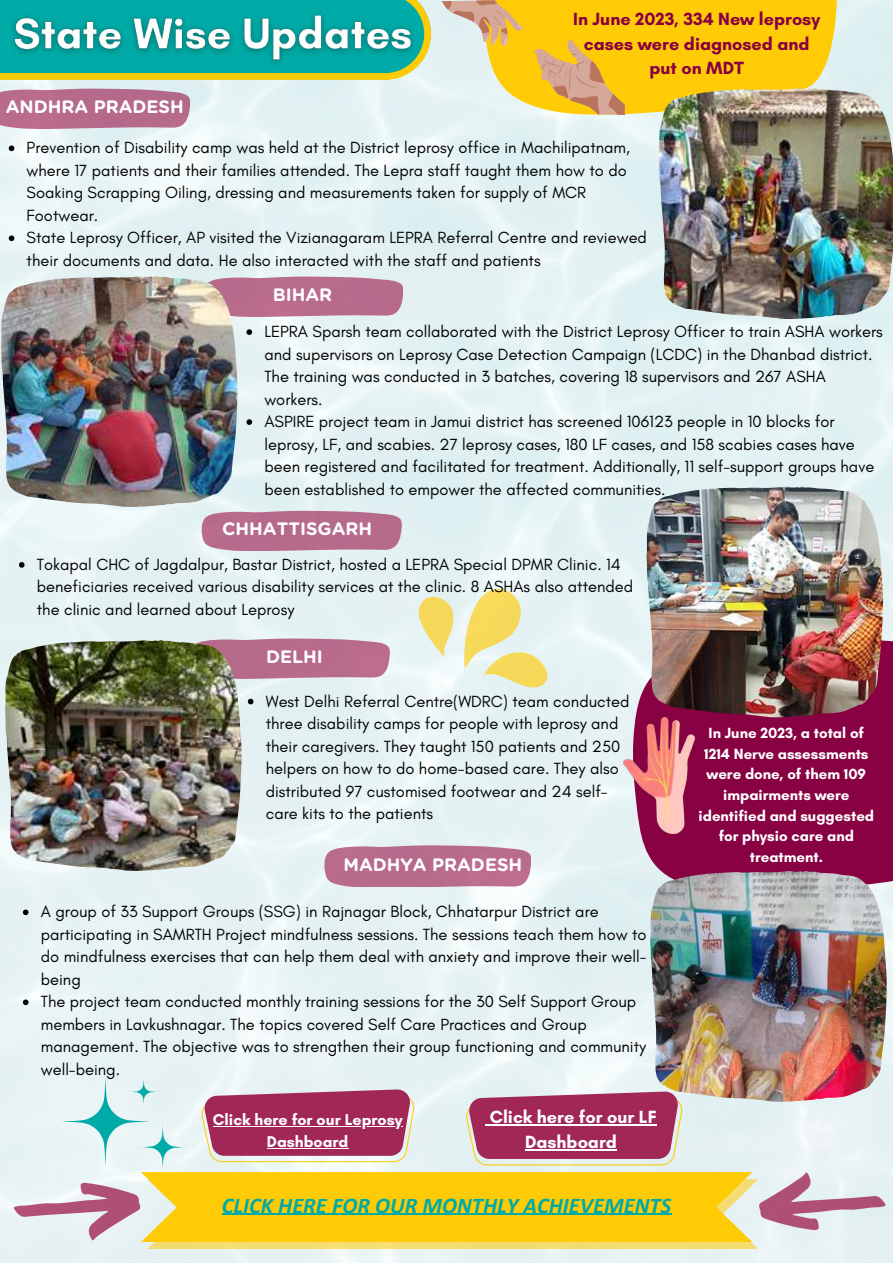
<style>
.page{position:relative;width:893px;height:1264px;background:#fff}
.page>*{position:absolute;margin:0;border:0;box-sizing:border-box;transform-origin:0 0}
.t1{font:italic 700 22.5px "Calibri";color:#00aaa6}
.t2{font:700 18px/24.8px "Glacial Indifference";color:#880142;text-align:center}
.t3{font:700 18px "Gotham Rounded";color:#fff}
.t4{font:700 18px/24.8px "Glacial Indifference";color:#fff;text-align:center}
.t5{font:16.5px/22.5px "Glacial Indifference";color:#000}
.t6{font:700 15.9px/21.9px "Glacial Indifference";color:#fff;text-align:center}
.t7{font:700 15px/20.7px "Glacial Indifference";color:#fff;text-align:center}
</style>
<div class="page">
<img style="left:0;top:0;width:892px;height:1262px">
<svg style="left:0;top:0;width:431px;height:80px;background:#d2ca3e"></svg>
<img style="left:3px;top:0;width:419px;height:72px">
<svg style="left:201px;top:510px;width:200px;height:40px;background:#ba7693"></svg>
<svg style="left:237px;top:276px;width:166px;height:40px;background:#bb7392"></svg>
<img style="left:1px;top:276px;width:236px;height:230px">
<svg style="left:246px;top:329px;width:6px;height:6px"></svg>
<svg style="left:246px;top:419px;width:6px;height:6px"></svg>
<svg style="left:324px;top:845px;width:206px;height:41px;background:#bc7493"></svg>
<svg style="left:189px;top:638px;width:200px;height:40px;background:#bb7593"></svg>
<img style="left:5px;top:640px;width:236px;height:230px">
<div style="left:632px;top:640px;width:260px;height:253px;background:#880142"></div>
<svg style="left:248px;top:698px;width:5px;height:6px"></svg>
<svg style="left:0;top:88px;width:189px;height:40px;background:#b97391"></svg>
<img style="left:646px;top:486px;width:236px;height:231px">
<img style="left:650px;top:871px;width:236px;height:199px">
<img style="left:658px;top:88px;width:234px;height:231px">
<svg style="left:442px;top:0;width:394px;height:115px;background:#edc640"></svg>
<img style="left:623px;top:717px;width:71px;height:116px">
<svg style="left:403px;top:575px;width:154px;height:126px;background:#ebecca"></svg>
<svg style="left:9px;top:145px;width:5px;height:6px"></svg>
<svg style="left:9px;top:235px;width:5px;height:6px"></svg>
<svg style="left:19px;top:562px;width:6px;height:5px"></svg>
<svg style="left:23px;top:909px;width:5px;height:6px"></svg>
<svg style="left:23px;top:999px;width:5px;height:6px"></svg>
<svg style="left:13px;top:1070px;width:873px;height:179px;background:#ddbd90"></svg>
<hr style="left:489px;top:1124px;width:167px;height:1px;background:#fff">
<hr style="left:525px;top:1149px;width:92px;height:1px;background:#fff">
<p class="t3" style="left:6px;top:99px;width:179px">ANDHRA PRADESH</p>
<p class="t2" style="left:573px;top:6px;width:248px">In June 2023, 334 New leprosy cases were diagnosed and put on MDT</p>
<p class="t5" style="left:27px;top:136px;width:622px">Prevention of Disability camp was held at the District leprosy office in Machilipatnam, where 17 patients and their families attended. The Lepra staff taught them how to do Soaking Scrapping Oiling, dressing and measurements taken for supply of MCR Footwear.<br>State Leprosy Officer, AP visited the Vizianagaram LEPRA Referral Centre and reviewed their documents and data. He also interacted with the staff and patients</p>
<p class="t3" style="left:273px;top:287px;width:61px">BIHAR</p>
<p class="t5" style="left:264px;top:320px;width:620px">LEPRA Sparsh team collaborated with the District Leprosy Officer to train ASHA workers and supervisors on Leprosy Case Detection Campaign (LCDC) in the Dhanbad district.<br>The training was conducted in 3 batches, covering 18 supervisors and 267 ASHA workers.<br>ASPIRE project team in Jamui district has screened 106123 people in 10 blocks for leprosy, LF, and scabies. 27 leprosy cases, 180 LF cases, and 158 scabies cases have been registered and facilitated for treatment. Additionally, 11 self-support groups have been established to empower the affected communities.</p>
<p class="t3" style="left:222px;top:521px;width:151px">CHHATTISGARH</p>
<p class="t5" style="left:37px;top:553px;width:598px">Tokapal CHC of Jagdalpur, Bastar District, hosted a LEPRA Special DPMR Clinic. 14 beneficiaries received various disability services at the clinic. 8 ASHAs also attended the clinic and learned about Leprosy</p>
<p class="t3" style="left:266px;top:648px;width:58px">DELHI</p>
<p class="t5" style="left:266px;top:689px;width:365px">West Delhi Referral Centre(WDRC) team conducted three disability camps for people with leprosy and their caregivers. They taught 150 patients and 250 helpers on how to do home-based care. They also distributed 97 customised footwear and 24 self&shy;care kits to the patients</p>
<p class="t3" style="left:343px;top:856px;width:180px">MADHYA PRADESH</p>
<p class="t5" style="left:41px;top:900px;width:607px">A group of 33 Support Groups (SSG) in Rajnagar Block, Chhatarpur District are participating in SAMRTH Project mindfulness sessions. The sessions teach them how to do mindfulness exercises that can help them deal with anxiety and improve their well&shy;being<br>The project team conducted monthly training sessions for the 30 Self Support Group members in Lavkushnagar. The topics covered Self Care Practices and Group management. The objective was to strengthen their group functioning and community well-being.</p>
<p class="t6" style="left:213px;top:1108px;width:191px">Click here for our Leprosy<br>Dashboard</p>
<p class="t4" style="left:489px;top:1104px;width:168px">Click here for our LF<br>Dashboard</p>
<h1 class="t1" style="left:222px;top:1195px;width:450px">CLICK HERE FOR OUR MONTHLY ACHIEVEMENTS</h1>
<p class="t7" style="left:698px;top:722px;width:177px">In June 2023, a total of<br>1214 Nerve assessments were done, of them 109 impairments were identified and suggested for physio care and treatment.</p>
</div>
